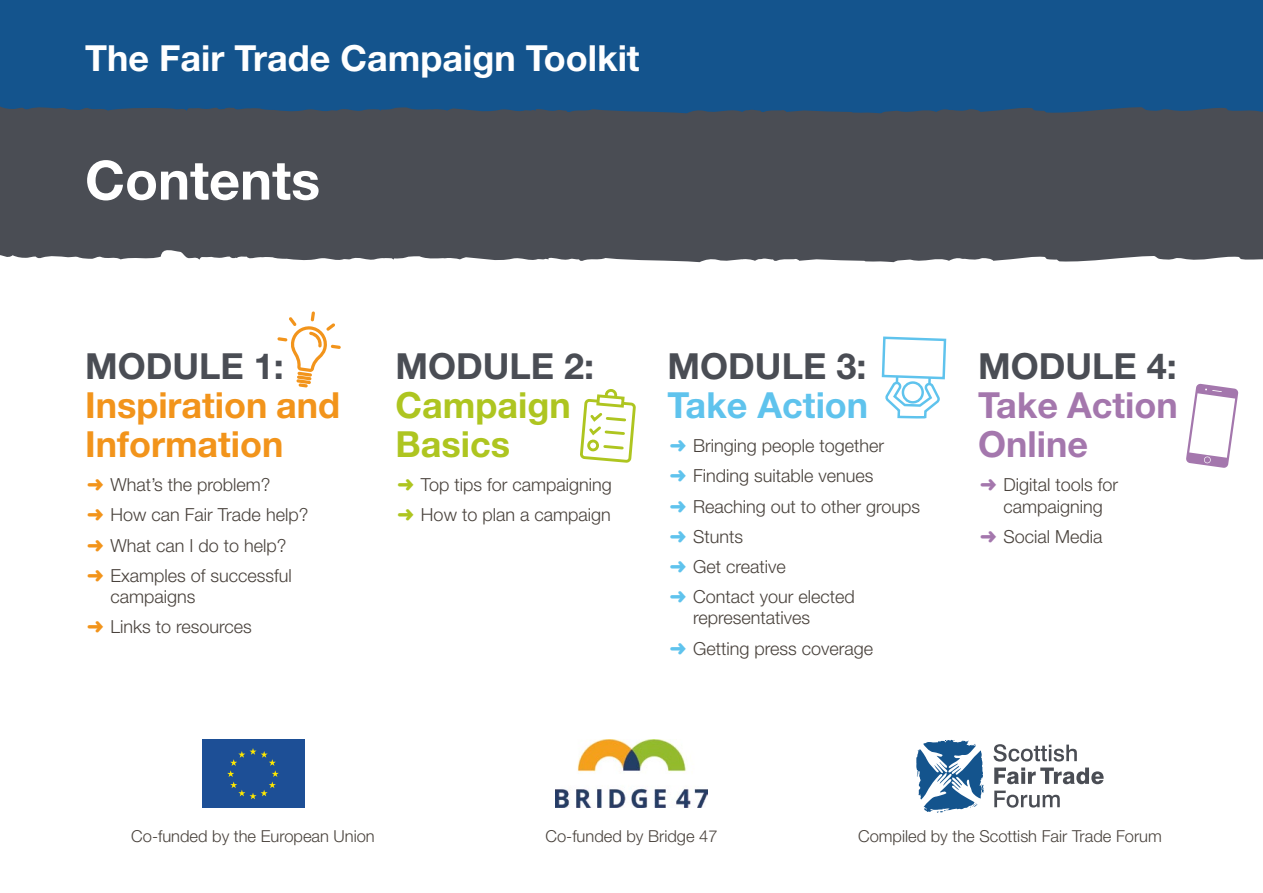
<style>
.page{position:relative;width:1263px;height:893px;background:#fff}
.page>*{position:absolute;margin:0;border:0;box-sizing:border-box;transform-origin:0 0}
.t1{font:700 54px "Helvetica Neue";color:#fff}
.t2{font:700 36px "Helvetica Neue";color:#4a4d54}
.t3{font:700 36px "Helvetica Neue";color:#fff}
.t4{font:700 36px/39px "Helvetica Neue";color:#f2941b}
.t5{font:700 36px/39px "Helvetica Neue";color:#a477ad}
.t6{font:700 36px/39px "Helvetica Neue";color:#aec520}
.t7{font:700 36px "Helvetica Neue";color:#5fc3ed}
.t8{font:300 18px/30.2px "Helvetica Neue";color:#49423c}
.t9{font:300 16.5px "Helvetica Neue";color:#49423c}
.s1{color:#f2941b}
.s2{color:#aec520}
.s3{color:#5fc3ed}
.s4{color:#a477ad}
</style>
<div class="page">
<div style="left:0;top:114px;width:1263px;height:149px;background:#4a4d54"></div>
<div style="left:0;top:0;width:1263px;height:114px;background:#14548d"></div>
<svg style="left:1186px;top:384px;width:52px;height:84px"></svg>
<svg style="left:277px;top:311px;width:64px;height:77px"></svg>
<div style="left:605px;top:389px;width:12px;height:12px;border:3px solid #aec520;border-radius:50%"></div>
<svg style="left:580px;top:393px;width:56px;height:70px"></svg>
<div style="left:587px;top:439px;width:12px;height:13px;border:3px solid #aec520;border-radius:50%"></div>
<svg style="left:881px;top:336px;width:66px;height:83px"></svg>
<svg style="left:993px;top:744px;width:110px;height:40px"></svg>
<svg style="left:994px;top:791px;width:66px;height:17px"></svg>
<svg style="left:916px;top:740px;width:68px;height:73px"></svg>
<div style="left:202px;top:740px;width:102px;height:68px;background:#1d4f96"></div>
<svg style="left:227px;top:748px;width:52px;height:51px"></svg>
<img style="left:556px;top:740px;width:151px;height:68px">
<h2 class="t3" style="left:85px;top:36px;width:556px">The Fair Trade Campaign Toolkit</h2>
<h1 class="t1" style="left:85px;top:147px;width:237px">Contents</h1>
<h2 class="t2" style="left:85px;top:344px;width:200px">MODULE 1:</h2>
<h2 class="t4" style="left:85px;top:385px;width:257px">Inspiration and<br>Information</h2>
<p class="t8" style="left:87px;top:469px;width:223px"><span class="s1">➜</span> What’s the problem?<br><span class="s1">➜</span> How can Fair Trade help? <span class="s1">➜</span> What can I do to help?<br><span class="s1">➜</span> Examples of successful</p>
<p class="t8" style="left:87px;top:581px;width:166px;text-indent:23px">campaigns<br><span class="s1">➜</span> Links to resources</p>
<h2 class="t2" style="left:395px;top:344px;width:200px">MODULE 2:</h2>
<h2 class="t6" style="left:395px;top:385px;width:177px">Campaign<br>Basics</h2>
<p class="t8" style="left:398px;top:469px;width:216px"><span class="s2">➜</span> Top tips for campaigning <span class="s2">➜</span> How to plan a campaign</p>
<h2 class="t2" style="left:668px;top:344px;width:200px">MODULE 3:</h2>
<h2 class="t7" style="left:668px;top:383px;width:202px">Take Action</h2>
<p class="t8" style="left:670px;top:430px;width:252px"><span class="s3">➜</span> Bringing people together<br><span class="s3">➜</span> Finding suitable venues<br><span class="s3">➜</span> Reaching out to other groups <span class="s3">➜</span> Stunts<br><span class="s3">➜</span> Get creative<br><span class="s3">➜</span> Contact your elected</p>
<p class="t8" style="left:670px;top:603px;width:205px;text-indent:23px">representatives<br><span class="s3">➜</span> Getting press coverage</p>
<h2 class="t2" style="left:978px;top:344px;width:200px">MODULE 4:</h2>
<h2 class="t5" style="left:978px;top:385px;width:201px">Take Action<br>Online</h2>
<p class="t8" style="left:980px;top:474px;width:140px;line-height:21.6px;text-align:center"><span class="s4">➜</span> Digital tools for campaigning</p>
<p class="t8" style="left:980px;top:521px;width:124px"><span class="s4">➜</span> Social Media</p>
<p class="t9" style="left:131px;top:826px;width:245px">Co-funded by the European Union</p>
<p class="t9" style="left:545px;top:826px;width:174px">Co-funded by Bridge 47</p>
<p class="t9" style="left:858px;top:826px;width:305px">Compiled by the Scottish Fair Trade Forum</p>
</div>
